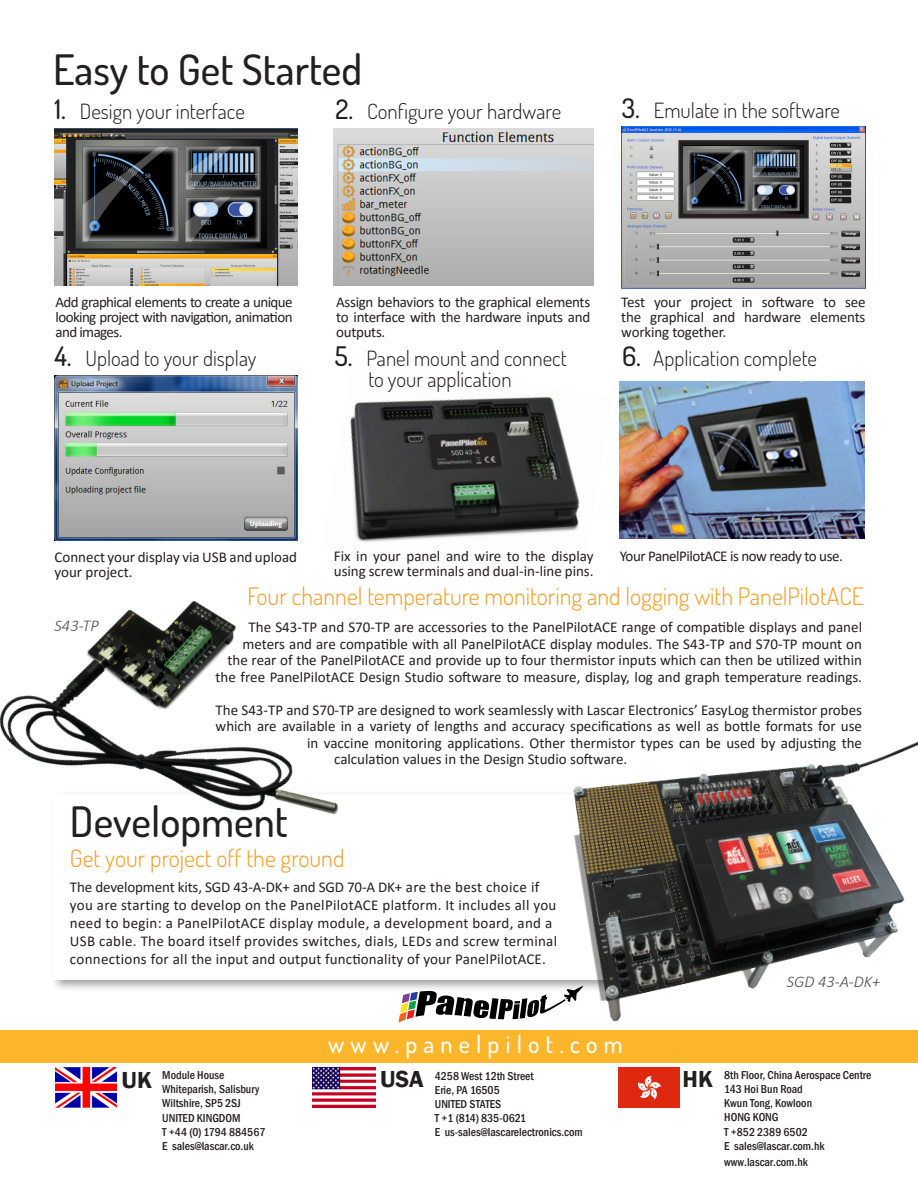
<style>
.page{position:relative;width:918px;height:1188px;background:#fff}
.page>*{position:absolute;margin:0;border:0;box-sizing:border-box;transform-origin:0 0}
.t1{font:500 42px "Dosis";color:#231f20}
.t2{font:300 24px "Dosis";color:#f89b22}
.t3{font:500 24px "Dosis";letter-spacing:.26em;color:#fff}
.t4{font:600 23.85px "Franklin Gothic";color:#231f20}
.t5{font:300 21px/21px "Dosis";color:#231f20}
.t6{font:italic 300 16.5px "Calibri";color:#4b4c4d}
.t7{font:15px/15px "Calibri";color:#231f20;text-align:justify}
.t8{font:15px/18px "Calibri";letter-spacing:.02em;color:#231f20}
.t9{font:15px "Calibri";letter-spacing:-.03em;color:#231f20}
.t10{font:500 condensed 11.85px/14.1px "Franklin Gothic";color:#231f20}
.s1{font-weight:500;font-size:27px}
</style>
<div class="page">
<div style="left:50px;top:790px;width:597px;height:202px;background:#231f20;opacity:.5"></div>
<div style="left:54px;top:794px;width:580px;height:185px;background:#fff"></div>
<img style="left:565px;top:741px;width:353px;height:281px">
<div style="left:0;top:1030px;width:918px;height:33px;background:#fcb62b"></div>
<img style="left:350px;top:396px;width:230px;height:146px">
<img style="left:55px;top:128px;width:242px;height:157px">
<img style="left:334px;top:128px;width:260px;height:157px">
<img style="left:622px;top:127px;width:243px;height:161px">
<img style="left:55px;top:375px;width:242px;height:166px">
<img style="left:313px;top:1067px;width:62px;height:40px">
<img style="left:56px;top:1067px;width:60px;height:40px">
<img style="left:618px;top:1067px;width:61px;height:40px">
<img style="left:620px;top:381px;width:244px;height:157px">
<img style="left:684px;top:146px;width:119px;height:68px">
<img style="left:0;top:601px;width:350px;height:323px">
<svg style="left:399px;top:986px;width:185px;height:37px"></svg>
<p class="t1" style="left:53px;top:42px;width:311px">Easy to Get Started</p>
<p class="t5" style="left:55px;top:100px;width:192px"><span class="s1">1.</span> Design your interface</p>
<p class="t5" style="left:335px;top:100px;width:227px"><span class="s1">2.</span> Configure your hardware</p>
<p class="t5" style="left:622px;top:99px;width:220px"><span class="s1">3.</span> Emulate in the software</p>
<p class="t7" style="left:56px;top:294px;width:239px">Add graphical elements to create a unique looking project with navigation, animation and images.</p>
<p class="t7" style="left:336px;top:294px;width:255px">Assign behaviors to the graphical elements to interface with the hardware inputs and outputs.</p>
<p class="t7" style="left:621px;top:294px;width:246px">Test your project in software to see the graphical and hardware elements working together.</p>
<p class="t5" style="left:55px;top:347px;width:203px"><span class="s1">4.</span> Upload to your display</p>
<p class="t5" style="left:368px;top:347px;width:200px;text-indent:-34px"><span class="s1">5.</span> Panel mount and connect to your application</p>
<p class="t5" style="left:622px;top:347px;width:196px"><span class="s1">6.</span> Application complete</p>
<p class="t7" style="left:55px;top:549px;width:244px">Connect your display via USB and upload your project.</p>
<p class="t7" style="left:334px;top:548px;width:261px">Fix in your panel and wire to the display using screw terminals and dual-in-line pins.</p>
<p class="t9" style="left:620px;top:546px;width:225px">Your PanelPilotACE is now ready to use.</p>
<p class="t6" style="left:55px;top:616px;width:46px">S43-TP</p>
<p class="t2" style="left:248px;top:581px;width:618px">Four channel temperature monitoring and logging with PanelPilotACE</p>
<p class="t7" style="left:216px;top:619px;width:648px;line-height:16.5px;text-align:right">The S43-TP and S70-TP are accessories to the PanelPilotACE range of compatible displays and panel meters and are compatible with all PanelPilotACE display modules. The S43-TP and S70-TP mount on<br>the rear of the PanelPilotACE and provide up to four thermistor inputs which can then be utilized within the free PanelPilotACE Design Studio software to measure, display, log and graph temperature readings.</p>
<p class="t7" style="left:216px;top:702px;width:648px">The S43-TP and S70-TP are designed to work seamlessly with Lascar Electronics’ EasyLog thermistor probes</p>
<p class="t7" style="left:216px;top:718px;width:648px">which are available in a variety of lengths and accuracy specifications as well as bottle formats for use</p>
<p class="t7" style="left:307px;top:735px;width:556px">in vaccine monitoring applications. Other thermistor types can be used by adjusting the</p>
<p class="t7" style="left:334px;top:751px;width:295px">calculation values in the Design Studio software.</p>
<p class="t1" style="left:70px;top:794px;width:219px">Development</p>
<p class="t2" style="left:70px;top:842px;width:276px">Get your project off the ground</p>
<p class="t8" style="left:70px;top:877px;width:489px">The development kits, SGD 43-A-DK+ and SGD 70-A DK+ are the best choice if you are starting to develop on the PanelPilotACE platform. It includes all you need to begin: a PanelPilotACE display module, a development board, and a USB cable. The board itself provides switches, dials, LEDs and screw terminal connections for all the input and output functionality of your PanelPilotACE.</p>
<p class="t3" style="left:328px;top:1029px;width:296px">www.panelpilot.com</p>
<p class="t6" style="left:787px;top:971px;width:95px">SGD 43-A-DK+</p>
<p class="t10" style="left:162px;top:1068px;width:105px">Module House<br>Whiteparish, Salisbury<br>Wiltshire, SP5 2SJ<br>UNITED KINGDOM<br>T +44 (0) 1794 884567<br>E sales@lascar.co.uk</p>
<p class="t10" style="left:435px;top:1069px;width:149px">4258 West 12th Street<br>Erie, PA 16505<br>UNITED STATES<br>T +1 (814) 835-0621<br>E us-sales@lascarelectronics.com</p>
<p class="t10" style="left:724px;top:1068px;width:149px">8th Floor, China Aerospace Centre<br>143 Hoi Bun Road<br>Kwun Tong, Kowloon<br>HONG KONG<br>T +852 2389 6502<br>E sales@lascar.com.hk</p>
<p class="t10" style="left:724px;top:1154px;width:85px">www.lascar.com.hk</p>
<p class="t4" style="left:122px;top:1065px;width:32px">UK</p>
<p class="t4" style="left:380px;top:1065px;width:45px">USA</p>
<p class="t4" style="left:683px;top:1065px;width:32px">HK</p>
</div>
